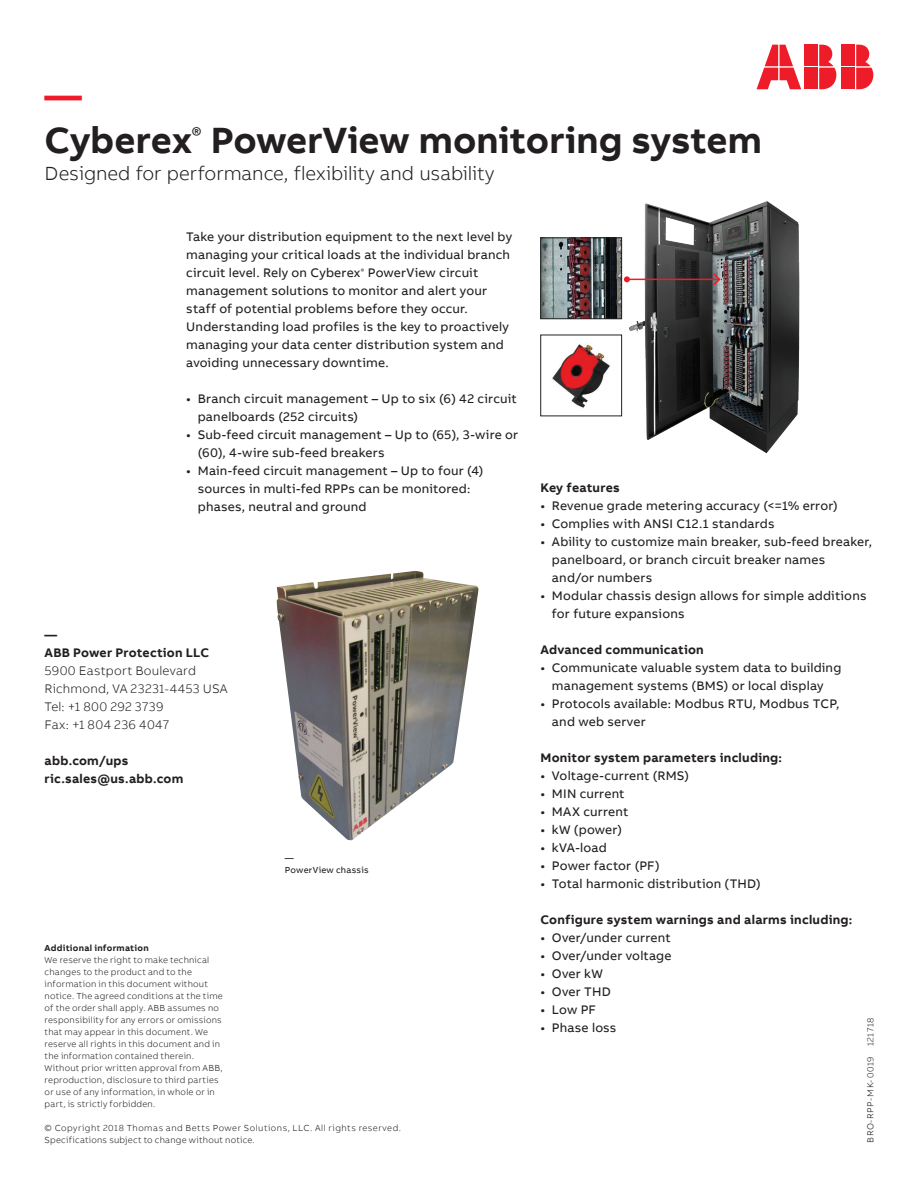
<style>
.page{position:relative;width:918px;height:1188px;background:#fff}
.page>*{position:absolute;margin:0;border:0;box-sizing:border-box;transform-origin:0 0}
.t1{font:700 37.5px/45px "AB Bvoice";letter-spacing:-.005em;color:#231f20}
.t2{font:300 19.5px "AB Bvoice";letter-spacing:-.005em;color:#231f20}
.t3{font:12.75px/18px "AB Bvoice";letter-spacing:.015em;color:#231f20}
.t4{font:700 12.75px/18px "AB Bvoice";letter-spacing:.02em;color:#231f20}
.t5{font:300 12.75px/18px "AB Bvoice";letter-spacing:.015em;color:#231f20}
.t6{font:300 9px/12px "AB Bvoice";letter-spacing:.025em;color:#231f20}
.t7{font:300 9px/12px "AB Bvoice";letter-spacing:.05em;color:#231f20}
.t8{font:300 9px "AB Bvoice";letter-spacing:.065em;color:#231f20}
.t9{font:700 9px "AB Bvoice";letter-spacing:.03em;color:#231f20}
.t10{font:9px/12px "AB Bvoice";letter-spacing:.025em;color:#231f20}
.s1{color:#ee1c28}
</style>
<div class="page">
<div style="left:842px;top:45px;width:13px;height:21px;background:#ee1c28"></div>
<div style="left:842px;top:68px;width:13px;height:21px;background:#ee1c28"></div>
<svg style="left:856px;top:45px;width:17px;height:44px"></svg>
<svg style="left:757px;top:45px;width:44px;height:44px"></svg>
<div style="left:805px;top:45px;width:13px;height:21px;background:#ee1c28"></div>
<div style="left:805px;top:68px;width:13px;height:21px;background:#ee1c28"></div>
<svg style="left:819px;top:45px;width:17px;height:44px"></svg>
<img style="left:626px;top:201px;width:174px;height:253px">
<img style="left:552px;top:344px;width:58px;height:64px">
<div style="left:540px;top:335px;width:82px;height:81px;border:1px solid #231f20"></div>
<img style="left:542px;top:240px;width:78px;height:77px">
<div style="left:540px;top:238px;width:82px;height:81px;border:1px solid #231f20"></div>
<hr style="left:627px;top:279px;width:93px;height:1px;background:#ee1c28">
<svg style="left:624px;top:276px;width:6px;height:6px"></svg>
<svg style="left:711px;top:272px;width:11px;height:15px"></svg>
<img style="left:276px;top:571px;width:203px;height:270px">
<h1 class="t1" style="left:45px;top:72px;width:719px"><span class="s1">—<br></span>Cyberex<sup>®</sup> PowerView monitoring system</h1>
<h2 class="t2" style="left:45px;top:162px;width:451px">Designed for performance, flexibility and usability</h2>
<p class="t3" style="left:186px;top:228px;width:327px">Take your distribution equipment to the next level by managing your critical loads at the individual branch circuit level. Rely on Cyberex<sup>®</sup> PowerView circuit management solutions to monitor and alert your staff of potential problems before they occur.<br>Understanding load profiles is the key to proactively managing your data center distribution system and avoiding unnecessary downtime.</p>
<p class="t3" style="left:198px;top:390px;width:320px;text-indent:-12px">• Branch circuit management – Up to six (6) 42 circuit panelboards (252 circuits)</p>
<p class="t3" style="left:198px;top:426px;width:322px;text-indent:-12px">• Sub-feed circuit management – Up to (65), 3-wire or (60), 4-wire sub-feed breakers</p>
<p class="t3" style="left:198px;top:462px;width:287px;text-indent:-12px">• Main-feed circuit management – Up to four (4) sources in multi-fed RPPs can be monitored: phases, neutral and ground</p>
<p class="t4" style="left:45px;top:626px;width:166px">—<br>ABB Power Protection LLC</p>
<p class="t5" style="left:45px;top:662px;width:185px">5900 Eastport Boulevard<br>Richmond, VA 23231-4453 USA<br>Tel: +1 800 292 3739<br>Fax: +1 804 236 4047</p>
<p class="t4" style="left:45px;top:752px;width:140px">abb.com/ups ric.sales@us.abb.com</p>
<p class="t10" style="left:285px;top:852px;width:85px">—<br>PowerView chassis</p>
<p class="t9" style="left:45px;top:942px;width:106px">Additional information</p>
<p class="t6" style="left:45px;top:954px;width:180px">We reserve the right to make technical changes to the product and to the information in this document without notice. The agreed conditions at the time of the order shall apply. ABB assumes no responsibility for any errors or omissions that may appear in this document. We reserve all rights in this document and in the information contained therein.<br>Without prior written approval from ABB, reproduction, disclosure to third parties or use of any information, in whole or in part, is strictly forbidden.</p>
<p class="t7" style="left:45px;top:1122px;width:358px">© Copyright 2018 Thomas and Betts Power Solutions, LLC. All rights reserved.<br>Specifications subject to change without notice.</p>
<p class="t4" style="left:540px;top:479px;width:81px">Key features</p>
<p class="t3" style="left:540px;top:497px;width:299px">• Revenue grade metering accuracy (&lt;=1% error)</p>
<p class="t3" style="left:540px;top:515px;width:236px">• Complies with ANSI C12.1 standards</p>
<p class="t3" style="left:552px;top:533px;width:322px;text-indent:-12px">• Ability to customize main breaker, sub-feed breaker, panelboard, or branch circuit breaker names<br>and/or numbers</p>
<p class="t3" style="left:552px;top:587px;width:316px;text-indent:-12px">• Modular chassis design allows for simple additions for future expansions</p>
<p class="t4" style="left:540px;top:641px;width:165px">Advanced communication</p>
<p class="t3" style="left:540px;top:659px;width:302px;text-align:center">• Communicate valuable system data to building management systems (BMS) or local display</p>
<p class="t3" style="left:552px;top:695px;width:289px;text-indent:-12px">• Protocols available: Modbus RTU, Modbus TCP, and web server</p>
<p class="t4" style="left:540px;top:749px;width:243px">Monitor system parameters including:</p>
<p class="t3" style="left:540px;top:767px;width:150px">• Voltage-current (RMS)</p>
<p class="t3" style="left:540px;top:785px;width:86px">• MIN current</p>
<p class="t3" style="left:540px;top:803px;width:89px">• MAX current</p>
<p class="t3" style="left:540px;top:821px;width:83px">• kW (power)</p>
<p class="t3" style="left:540px;top:839px;width:68px">• kVA-load</p>
<p class="t3" style="left:540px;top:857px;width:121px">• Power factor (PF)</p>
<p class="t3" style="left:540px;top:875px;width:222px">• Total harmonic distribution (THD)</p>
<p class="t4" style="left:540px;top:911px;width:313px">Configure system warnings and alarms including:</p>
<p class="t3" style="left:540px;top:929px;width:132px">• Over/under current</p>
<p class="t3" style="left:540px;top:947px;width:133px">• Over/under voltage</p>
<p class="t3" style="left:540px;top:965px;width:64px">• Over kW</p>
<p class="t3" style="left:540px;top:983px;width:72px">• Over THD</p>
<p class="t3" style="left:540px;top:1001px;width:57px">• Low PF</p>
<p class="t3" style="left:540px;top:1019px;width:77px">• Phase loss</p>
<p class="t8" style="left:865px;top:1143px;width:127px;rotate:-90deg">BRO-RPP-MK-0019 121718</p>
</div>
